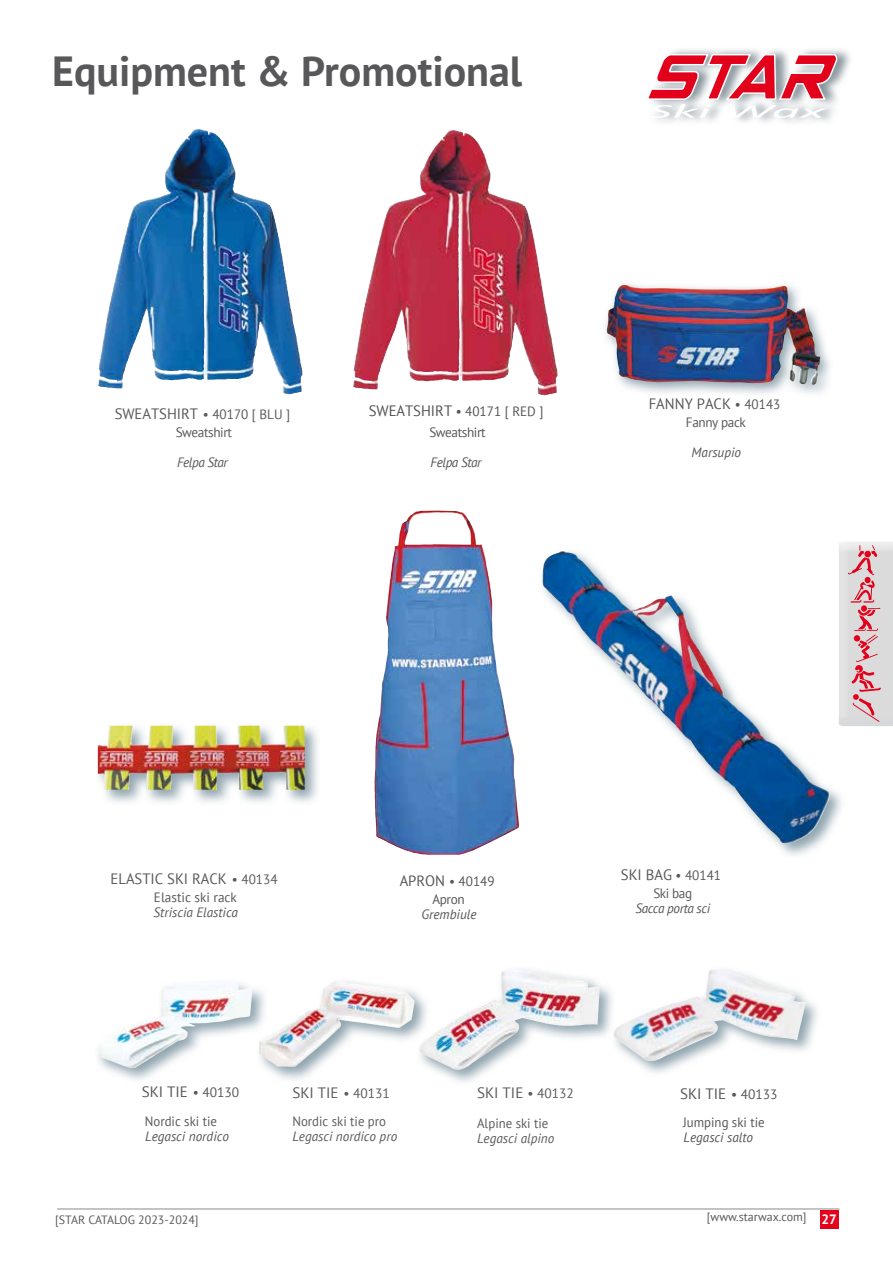
<style>
.page{position:relative;width:893px;height:1263px;background:#fff}
.page>*{position:absolute;margin:0;border:0;box-sizing:border-box;transform-origin:0 0}
.t1{font:700 42px "PT Sans";color:#58585a}
.t2{font:15px "PT Sans";color:#58585a}
.t3{font:15px "PT Sans";color:#5a5b5d}
.t4{font:15px "PT Sans";color:#555658}
.t5{font:13.5px/18px "PT Sans";letter-spacing:-.03em;color:#58585a;text-align:center}
.t6{font:italic 13.5px "PT Sans";color:#58585a}
.t7{font:13.5px/21px "PT Sans";letter-spacing:-.03em;color:#535355;text-align:center}
.t8{font:italic 13.5px "PT Sans";color:#5a5b5d}
.t9{font:13.5px "PT Sans";color:#5a5b5d;scale:.95 1}
.t10{font:italic 13.5px "PT Sans";letter-spacing:-.03em;color:#58585a}
.t11{font:italic 13.5px "PT Sans";color:#555658}
.t12{font:13.5px "PT Sans";color:#58585a}
.t13{font:13.5px/18px "PT Sans";color:#555658;text-align:center}
.t14{font:13.5px "PT Sans";color:#555658;scale:.95 1}
.t15{font:13.5px "PT Sans";color:#58585a;scale:.95 1}
.t16{font:italic 13.5px "PT Sans";letter-spacing:-.03em;color:#555658}
.t17{font:12px "PT Sans";color:#58585a}
.s1{font-size:15px}
.s2{color:#555658}
.s3{font-size:13.5px}
.s4{font-weight:700;font-size:13.5px;color:#fff}
</style>
<div class="page">
<svg style="left:605px;top:284px;width:225px;height:110px"></svg>
<img style="left:607px;top:285px;width:213px;height:100px">
<svg style="left:542px;top:571px;width:300px;height:285px"></svg>
<img style="left:543px;top:551px;width:287px;height:293px">
<svg style="left:385px;top:513px;width:135px;height:342px"></svg>
<img style="left:374px;top:511px;width:50px;height:330px">
<img style="left:97px;top:725px;width:221px;height:78px">
<img style="left:225px;top:726px;width:59px;height:18px">
<img style="left:101px;top:131px;width:202px;height:264px">
<img style="left:114px;top:129px;width:84px;height:153px">
<svg style="left:356px;top:133px;width:202px;height:263px"></svg>
<img style="left:369px;top:130px;width:84px;height:155px">
<div style="left:820px;top:1210px;width:19px;height:19px;background:#e2001a"></div>
<div style="left:61px;top:1211px;width:795px;height:17px;background:#fff"></div>
<hr style="left:57px;top:1209px;width:782px;height:1px;background:#58585a">
<div style="left:837px;top:542px;width:56px;height:186px;background:#fbfbfb"></div>
<svg style="left:839px;top:542px;width:54px;height:184px;background:#ddc4c8"></svg>
<div style="left:861px;top:605px;width:6px;height:7px;background:#e2001a;border-radius:50%"></div>
<img style="left:431px;top:969px;width:179px;height:113px">
<img style="left:483px;top:969px;width:29px;height:36px">
<svg style="left:610px;top:969px;width:208px;height:104px"></svg>
<img style="left:684px;top:969px;width:33px;height:32px">
<svg style="left:104px;top:988px;width:152px;height:92px"></svg>
<img style="left:97px;top:983px;width:155px;height:85px">
<svg style="left:256px;top:981px;width:175px;height:99px"></svg>
<img style="left:305px;top:981px;width:29px;height:32px">
<svg style="left:655px;top:49px;width:195px;height:74px"></svg>
<svg style="left:648px;top:54px;width:189px;height:64px"></svg>
<h1 class="t1" style="left:52px;top:43px;width:472px">Equipment &amp; Promotional</h1>
<p class="t5" style="left:115px;top:404px;width:177px"><span class="s1">SWEATSHIRT</span> • 40170 [ BLU ]<br>Sweatshirt</p>
<p class="t10" style="left:177px;top:453px;width:52px">Felpa Star</p>
<p class="t7" style="left:369px;top:400px;width:176px"><span class="s1">SWEATSHIRT</span> • 40171 [ RED ]<br><span class="s2">Sweatshirt</span></p>
<p class="t16" style="left:431px;top:454px;width:52px">Felpa Star</p>
<p class="t2" style="left:649px;top:394px;width:133px">FANNY PACK <span class="s3">• 40143</span></p>
<p class="t5" style="left:686px;top:413px;width:62px">Fanny pack</p>
<p class="t6" style="left:692px;top:443px;width:51px">Marsupio</p>
<p class="t2" style="left:111px;top:869px;width:168px">ELASTIC SKI RACK <span class="s3">• 40134</span></p>
<p class="t12" style="left:154px;top:888px;width:84px">Elastic ski rack</p>
<p class="t6" style="left:154px;top:903px;width:86px">Striscia Elastica</p>
<p class="t13" style="left:400px;top:872px;width:96px"><span class="s1">APRON</span> • 40149<br>Apron</p>
<p class="t11" style="left:421px;top:905px;width:57px">Grembiule</p>
<p class="t2" style="left:621px;top:865px;width:102px">SKI BAG <span class="s3">• 40141</span></p>
<p class="t12" style="left:653px;top:884px;width:40px">Ski bag</p>
<p class="t10" style="left:635px;top:899px;width:76px">Sacca porta sci</p>
<p class="t2" style="left:142px;top:1082px;width:99px">SKI TIE <span class="s3">• 40130</span></p>
<p class="t15" style="left:145px;top:1112px;width:77px">Nordic ski tie</p>
<p class="t6" style="left:145px;top:1127px;width:85px">Legasci nordico</p>
<p class="t17" style="left:55px;top:1212px;width:145px">[STAR CATALOG 2023-2024]</p>
<p class="t3" style="left:292px;top:1083px;width:99px">SKI TIE <span class="s3">• 40131</span></p>
<p class="t9" style="left:292px;top:1113px;width:100px">Nordic ski tie pro</p>
<p class="t8" style="left:292px;top:1128px;width:106px">Legasci nordico pro</p>
<p class="t3" style="left:477px;top:1083px;width:98px">SKI TIE <span class="s3">• 40132</span></p>
<p class="t9" style="left:477px;top:1114px;width:77px">Alpine ski tie</p>
<p class="t8" style="left:477px;top:1129px;width:79px">Legasci alpino</p>
<p class="t4" style="left:680px;top:1084px;width:99px">SKI TIE <span class="s3">• 40133</span></p>
<p class="t14" style="left:683px;top:1114px;width:87px">Jumping ski tie</p>
<p class="t11" style="left:684px;top:1129px;width:71px">Legasci salto</p>
<p class="t17" style="left:707px;top:1209px;width:131px">[www.starwax.com] <span class="s4">27</span></p>
</div>
